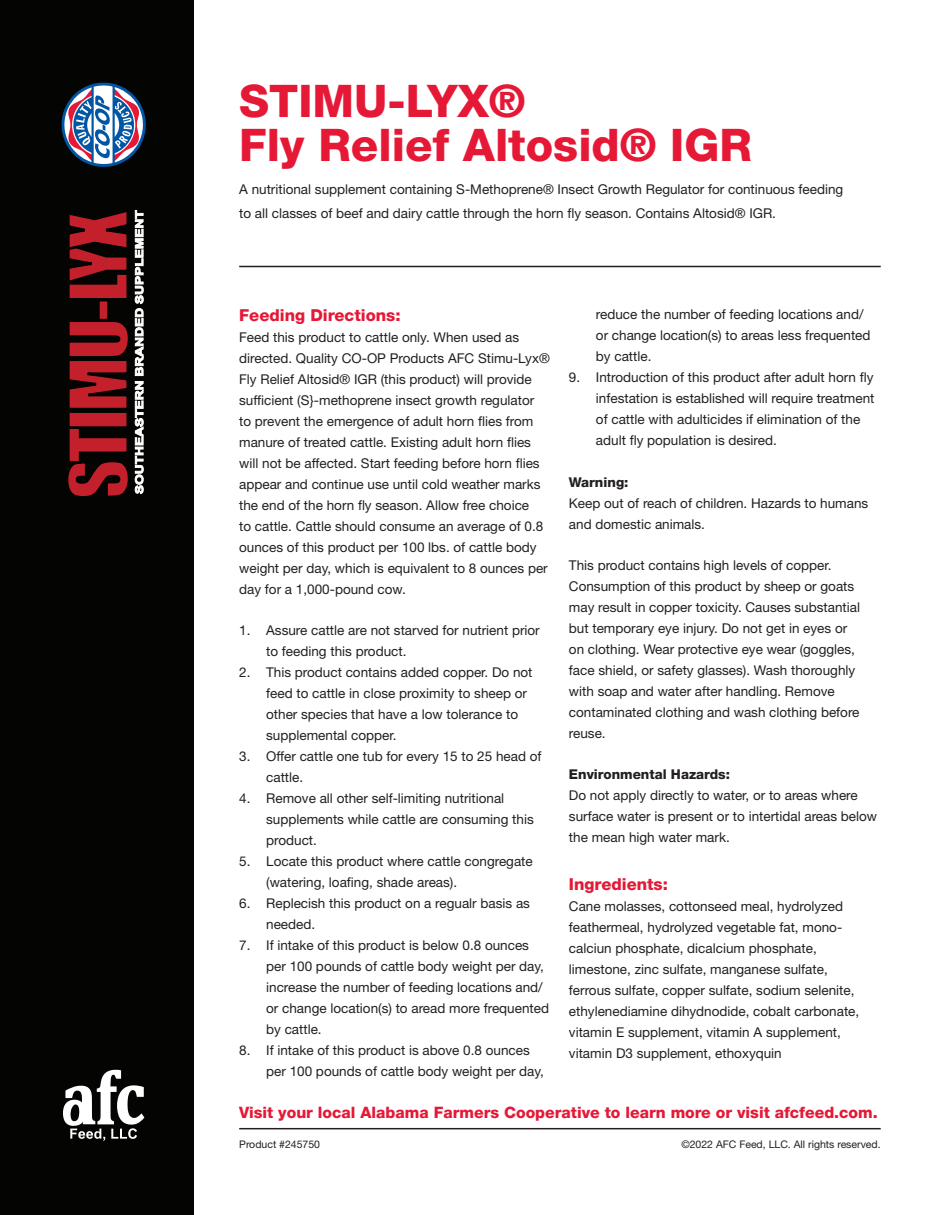
<style>
.page{position:relative;width:945px;height:1215px;background:#fff}
.page>*{position:absolute;margin:0;border:0;box-sizing:border-box;transform-origin:0 0}
.t1{font:800 45px/43.5px "Helvetica Neue";color:#e51836}
.t2{font:800 16.5px "Helvetica Neue";color:#e51836}
.t3{font:800 15.75px "Helvetica Neue";color:#e51836}
.t4{font:13.5px/21px "Helvetica Neue";color:#231f20}
.t5{font:10.5px "Helvetica Neue";color:#231f20}
.s1{font-weight:800}
</style>
<div class="page">
<hr style="left:239px;top:1128px;width:642px;height:1px;background:#231f20">
<hr style="left:239px;top:266px;width:642px;height:1px;background:#231f20">
<div style="left:0;top:0;width:194px;height:1215px;background:#040503"></div>
<svg style="left:61px;top:82px;width:85px;height:85px"></svg>
<hr style="left:92px;top:86px;width:2px;height:77px;background:#0155a5">
<hr style="left:113px;top:86px;width:2px;height:78px;background:#0155a5">
<svg style="left:63px;top:1070px;width:81px;height:71px"></svg>
<svg style="left:68px;top:210px;width:76px;height:286px"></svg>
<p class="t1" style="left:239px;top:79px;width:514px">STIMU-LYX®<br>Fly Relief Altosid® IGR</p>
<p class="t4" style="left:239px;top:178px;width:606px">A nutritional supplement containing S-Methoprene® Insect Growth Regulator for continuous feeding</p>
<p class="t4" style="left:239px;top:202px;width:538px">to all classes of beef and dairy cattle through the horn fly season. Contains Altosid® IGR.</p>
<p class="t2" style="left:239px;top:305px;width:163px">Feeding Directions:</p>
<p class="t4" style="left:239px;top:326px;width:312px">Feed this product to cattle only. When used as directed. Quality CO-OP Products AFC Stimu-Lyx® Fly Relief Altosid® IGR (this product) will provide sufficient (S}-methoprene insect growth regulator<br>to prevent the emergence of adult horn flies from manure of treated cattle. Existing adult horn flies will not be affected. Start feeding before horn flies appear and continue use until cold weather marks the end of the horn fly season. Allow free choice<br>to cattle. Cattle should consume an average of 0.8 ounces of this product per 100 lbs. of cattle body weight per day, which is equivalent to 8 ounces per day for a 1,000-pound cow.</p>
<p class="t4" style="left:266px;top:620px;width:275px;text-indent:-27px">1. Assure cattle are not starved for nutrient prior to feeding this product.</p>
<p class="t4" style="left:266px;top:662px;width:268px;text-indent:-27px">2. This product contains added copper. Do not feed to cattle in close proximity to sheep or other species that have a low tolerance to supplemental copper.</p>
<p class="t4" style="left:266px;top:746px;width:277px;text-indent:-27px">3. Offer cattle one tub for every 15 to 25 head of cattle.</p>
<p class="t4" style="left:266px;top:788px;width:269px;text-indent:-27px">4. Remove all other self-limiting nutritional supplements while cattle are consuming this product.</p>
<p class="t4" style="left:266px;top:851px;width:268px;text-indent:-27px">5. Locate this product where cattle congregate (watering, loafing, shade areas).</p>
<p class="t4" style="left:266px;top:893px;width:265px;text-indent:-27px">6. Replecish this product on a regualr basis as needed.</p>
<p class="t4" style="left:266px;top:935px;width:284px;text-indent:-27px">7. If intake of this product is below 0.8 ounces per 100 pounds of cattle body weight per day, increase the number of feeding locations and/ or change location(s) to aread more frequented by cattle.</p>
<p class="t4" style="left:266px;top:1040px;width:279px;text-indent:-27px">8. If intake of this product is above 0.8 ounces per 100 pounds of cattle body weight per day,</p>
<p class="t4" style="left:596px;top:303px;width:276px">reduce the number of feeding locations and/ or change location(s) to areas less frequented by cattle.</p>
<p class="t4" style="left:596px;top:366px;width:280px;text-indent:-27px">9. Introduction of this product after adult horn fly infestation is established will require treatment of cattle with adulticides if elimination of the adult fly population is desired.</p>
<p class="t4" style="left:569px;top:471px;width:301px"><span class="s1">Warning:<br></span>Keep out of reach of children. Hazards to humans and domestic animals.</p>
<p class="t4" style="left:569px;top:555px;width:293px">This product contains high levels of copper.<br>Consumption of this product by sheep or goats may result in copper toxicity. Causes substantial but temporary eye injury. Do not get in eyes or on clothing. Wear protective eye wear (goggles, face shield, or safety glasses). Wash thoroughly with soap and water after handling. Remove contaminated clothing and wash clothing before reuse.</p>
<p class="t4" style="left:569px;top:764px;width:310px"><span class="s1">Environmental Hazards:<br></span>Do not apply directly to water, or to areas where surface water is present or to intertidal areas below the mean high water mark.</p>
<p class="t2" style="left:569px;top:874px;width:101px">Ingredients:</p>
<p class="t4" style="left:569px;top:895px;width:292px">Cane molasses, cottonseed meal, hydrolyzed feathermeal, hydrolyzed vegetable fat, mono&shy;calciun phosphate, dicalcium phosphate, limestone, zinc sulfate, manganese sulfate, ferrous sulfate, copper sulfate, sodium selenite, ethylenediamine dihydnodide, cobalt carbonate, vitamin E supplement, vitamin A supplement, vitamin D3 supplement, ethoxyquin</p>
<p class="t3" style="left:239px;top:1103px;width:640px">Visit your local Alabama Farmers Cooperative to learn more or visit afcfeed.com.</p>
<p class="t5" style="left:239px;top:1138px;width:82px">Product #245750</p>
<p class="t5" style="left:681px;top:1138px;width:201px">©2022 AFC Feed, LLC. All rights reserved.</p>
</div>
